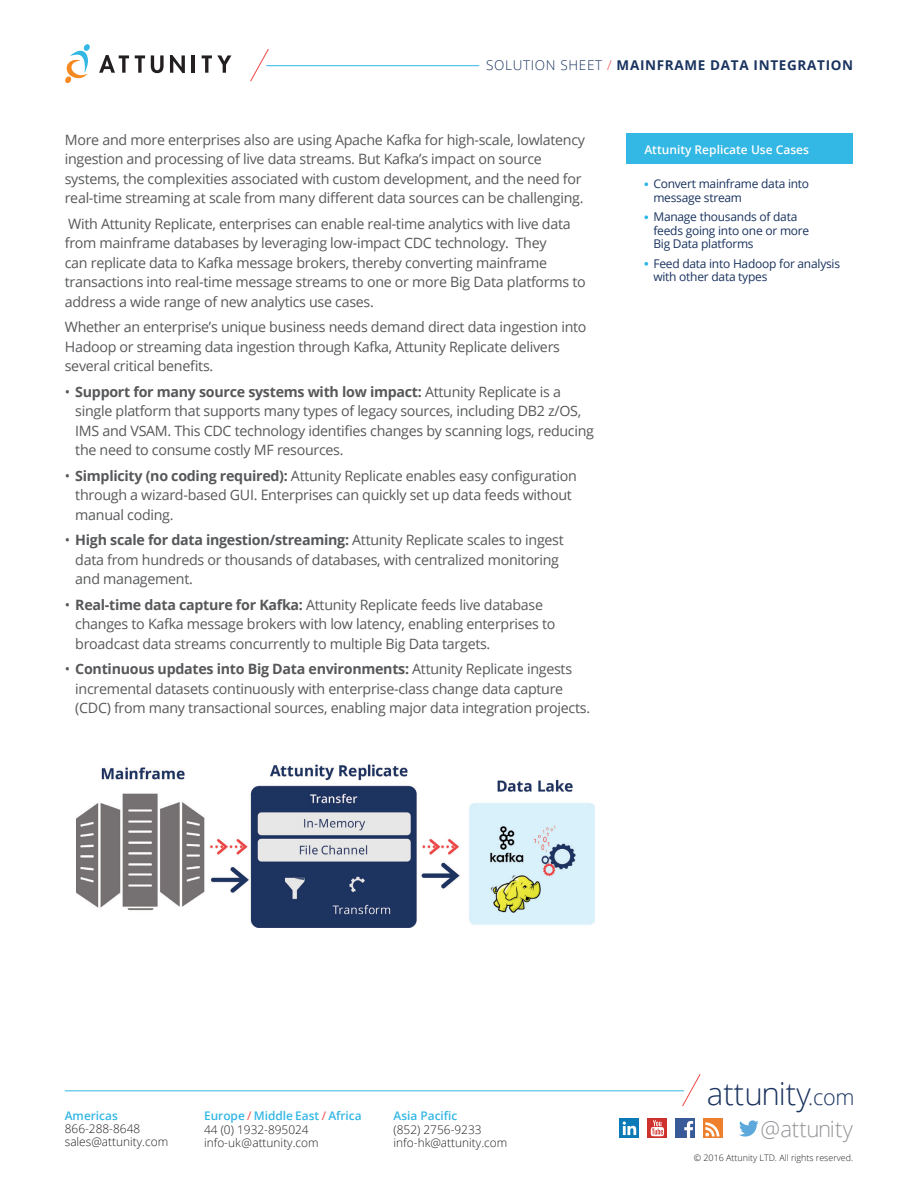
<style>
.page{position:relative;width:918px;height:1188px;background:#fff}
.page>*{position:absolute;margin:0;border:0;box-sizing:border-box;transform-origin:0 0}
.t1{font:300 31.35px "Open Sans";color:#1a335f}
.t2{font:300 22.2px "Open Sans";letter-spacing:-.02em;color:#939598}
.t3{font:14.25px/19.5px "Open Sans";letter-spacing:-.02em;color:#57585a}
.t4{font:700 13.5px "Open Sans";letter-spacing:.05em;color:#1a335f}
.t5{font:12px/13.5px "Open Sans";letter-spacing:-.02em;color:#1a335f}
.t6{font:600 12px "Open Sans";color:#fff}
.t7{font:300 11.85px/13.4px "Open Sans";color:#231f20}
.t8{font:600 11.85px "Open Sans";color:#33b7e4}
.t9{font:300 8.85px "Open Sans";color:#231f20}
.s1{font-weight:300}
.s2{font-weight:300;color:#ef4846}
.s3{font-weight:700}
.s4{font-weight:600;color:#33b7e4}
.s5{font-weight:400;color:#ef4846}
.s6{font-size:21.6px}
</style>
<div class="page">
<div style="left:703px;top:1118px;width:20px;height:20px;background:#ee7f2d"></div>
<svg style="left:705px;top:1122px;width:14px;height:14px"></svg>
<div style="left:675px;top:1118px;width:20px;height:20px;background:#395a99"></div>
<svg style="left:684px;top:1121px;width:9px;height:17px"></svg>
<div style="left:619px;top:1118px;width:20px;height:20px;background:linear-gradient(to right,#0c7ab6,#0c7ab6)"></div>
<svg style="left:623px;top:1122px;width:13px;height:13px"></svg>
<svg style="left:739px;top:1120px;width:20px;height:17px"></svg>
<div style="left:647px;top:1118px;width:20px;height:20px;background:#cf322d"></div>
<svg style="left:651px;top:1120px;width:13px;height:16px"></svg>
<hr style="left:65px;top:1090px;width:619px;height:1px;background:#33b7e4">
<svg style="left:682px;top:1074px;width:19px;height:33px"></svg>
<svg style="left:250px;top:49px;width:19px;height:33px"></svg>
<svg style="left:99px;top:55px;width:30px;height:18px"></svg>
<svg style="left:135px;top:55px;width:10px;height:18px"></svg>
<svg style="left:151px;top:55px;width:13px;height:18px"></svg>
<svg style="left:170px;top:55px;width:15px;height:18px"></svg>
<hr style="left:191px;top:55px;width:4px;height:18px;background:#231f20">
<svg style="left:202px;top:55px;width:29px;height:18px"></svg>
<svg style="left:65px;top:44px;width:25px;height:40px"></svg>
<div style="left:626px;top:134px;width:227px;height:30px;background:#33b7e4"></div>
<svg style="left:644px;top:182px;width:4px;height:4px"></svg>
<svg style="left:644px;top:215px;width:4px;height:4px"></svg>
<svg style="left:644px;top:262px;width:4px;height:4px"></svg>
<hr style="left:266px;top:65px;width:213px;height:1px;background:#33b7e4">
<img style="left:76px;top:764px;width:518px;height:163px">
<p class="t4" style="left:486px;top:56px;width:369px"><span class="s1">SOLUTION SHEET</span> <span class="s2">/</span> MAINFRAME DATA INTEGRATION</p>
<p class="t3" style="left:65px;top:129px;width:522px">More and more enterprises also are using Apache Kafka for high-scale, lowlatency ingestion and processing of live data streams. But Kafka’s impact on source systems, the complexities associated with custom development, and the need for real-time streaming at scale from many different data sources can be challenging.</p>
<p class="t3" style="left:65px;top:213px;width:522px">With Attunity Replicate, enterprises can enable real-time analytics with live data from mainframe databases by leveraging low-impact CDC technology. They<br>can replicate data to Kafka message brokers, thereby converting mainframe transactions into real-time message streams to one or more Big Data platforms to address a wide range of new analytics use cases.</p>
<p class="t3" style="left:65px;top:317px;width:523px">Whether an enterprise’s unique business needs demand direct data ingestion into<br>Hadoop or streaming data ingestion through Kafka, Attunity Replicate delivers several critical benefits.</p>
<p class="t3" style="left:75px;top:381px;width:520px;text-indent:-11px">• <span class="s3">Support for many source systems with low impact:</span> Attunity Replicate is a single platform that supports many types of legacy sources, including DB2 z/OS, IMS and VSAM. This CDC technology identifies changes by scanning logs, reducing the need to consume costly MF resources.</p>
<p class="t3" style="left:75px;top:465px;width:503px;text-indent:-11px">• <span class="s3">Simplicity (no coding required):</span> Attunity Replicate enables easy configuration through a wizard-based GUI. Enterprises can quickly set up data feeds without manual coding.</p>
<p class="t3" style="left:75px;top:530px;width:490px;text-indent:-11px">• <span class="s3">High scale for data ingestion/streaming:</span> Attunity Replicate scales to ingest data from hundreds or thousands of databases, with centralized monitoring and management.</p>
<p class="t3" style="left:75px;top:594px;width:482px;text-indent:-11px">• <span class="s3">Real-time data capture for Kafka:</span> Attunity Replicate feeds live database changes to Kafka message brokers with low latency, enabling enterprises to broadcast data streams concurrently to multiple Big Data targets.</p>
<p class="t3" style="left:75px;top:659px;width:516px;text-indent:-11px">• <span class="s3">Continuous updates into Big Data environments:</span> Attunity Replicate ingests incremental datasets continuously with enterprise-class change data capture (CDC) from many transactional sources, enabling major data integration projects.</p>
<p class="t6" style="left:644px;top:141px;width:166px">Attunity Replicate Use Cases</p>
<p class="t5" style="left:653px;top:177px;width:157px">Convert mainframe data into message stream</p>
<p class="t5" style="left:653px;top:210px;width:157px">Manage thousands of data feeds going into one or more<br>Big Data platforms</p>
<p class="t5" style="left:653px;top:257px;width:188px">Feed data into Hadoop for analysis with other data types</p>
<p class="t8" style="left:65px;top:1107px;width:55px">Americas</p>
<p class="t7" style="left:65px;top:1122px;width:105px">866-288-8648 sales@attunity.com</p>
<p class="t7" style="left:204px;top:1109px;width:159px"><span class="s4">Europe</span> <span class="s5">/</span> <span class="s4">Middle East</span> <span class="s5">/</span> <span class="s4">Africa<br></span>44 (0) 1932-895024 info-uk@attunity.com</p>
<p class="t8" style="left:394px;top:1108px;width:65px">Asia Pacific</p>
<p class="t7" style="left:394px;top:1122px;width:115px">(852) 2756-9233 info-hk@attunity.com</p>
<h1 class="t1" style="left:707px;top:1072px;width:149px">attunity<span class="s6">.com</span></h1>
<h2 class="t2" style="left:761px;top:1113px;width:94px">@attunity</h2>
<p class="t9" style="left:694px;top:1152px;width:161px">© 2016 Attunity LTD. All rights reserved.</p>
</div>
